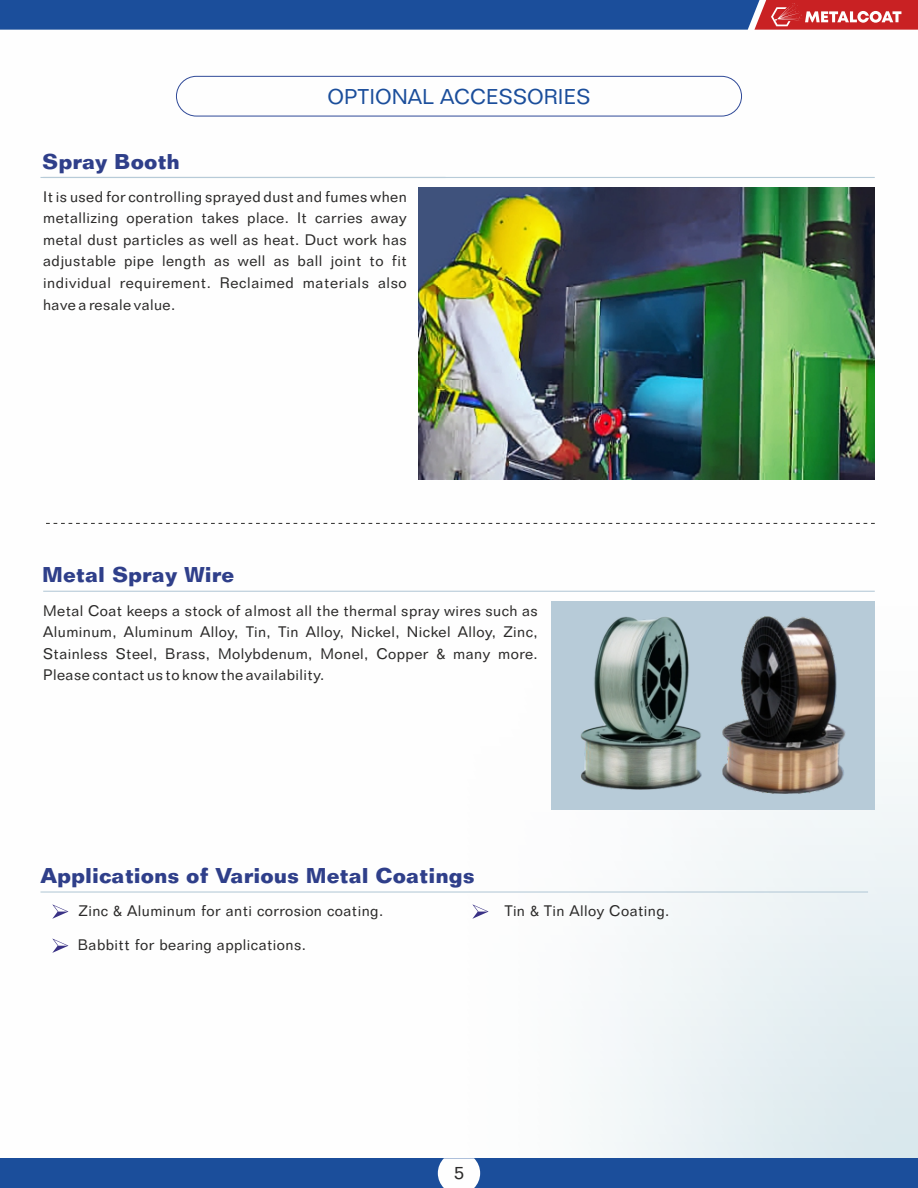
<style>
.page{position:relative;width:918px;height:1188px;background:#fff}
.page>*{position:absolute;margin:0;border:0;box-sizing:border-box;transform-origin:0 0}
.t1{font:700 21px "Folio BT";color:#2f3f8a}
.t2{font:21px "Folio BT";color:#1b4e9b}
.t3{font:18px "Folio BT";color:#2b2a29}
.t4{font:15px/21.6px "Folio BT";letter-spacing:.03em;color:#2b2a29;text-align:justify}
</style>
<div class="page">
<img style="left:43px;top:75px;width:875px;height:1083px">
<div style="left:0;top:1158px;width:918px;height:30px;background:#1b4e9b"></div>
<svg style="left:438px;top:1158px;width:42px;height:30px"></svg>
<div style="left:176px;top:76px;width:566px;height:40px;border:1px solid #304a98;border-radius:20px"></div>
<svg style="left:43px;top:523px;width:832px;height:1px"></svg>
<hr style="left:40px;top:177px;width:406px;height:1px;background:#b7cbd8">
<hr style="left:43px;top:177px;width:832px;height:1px;background:#b7cbd8">
<img style="left:418px;top:187px;width:457px;height:293px">
<hr style="left:40px;top:891px;width:828px;height:2px;background:#b7cbd8">
<svg style="left:52px;top:904px;width:17px;height:15px"></svg>
<svg style="left:52px;top:938px;width:17px;height:15px"></svg>
<svg style="left:472px;top:904px;width:17px;height:15px"></svg>
<svg style="left:0;top:0;width:918px;height:30px;background:#3d4f8e"></svg>
<div style="left:551px;top:601px;width:324px;height:209px;background:#b7cbd8"></div>
<img style="left:580px;top:617px;width:121px;height:172px">
<img style="left:723px;top:617px;width:122px;height:177px">
<hr style="left:43px;top:591px;width:832px;height:1px;background:#b7cbd8">
<h1 class="t2" style="left:328px;top:88px;width:264px">OPTIONAL ACCESSORIES</h1>
<h1 class="t1" style="left:42px;top:153px;width:139px">Spray Booth</h1>
<p class="t4" style="left:43px;top:187px;width:365px">It is used for controlling sprayed dust and fumes when metallizing operation takes place. It carries away metal dust particles as well as heat. Duct work has adjustable pipe length as well as ball joint to fit individual requirement. Reclaimed materials also have a resale value.</p>
<h1 class="t1" style="left:42px;top:566px;width:194px">Metal Spray Wire</h1>
<p class="t4" style="left:43px;top:601px;width:496px">Metal Coat keeps a stock of almost all the thermal spray wires such as Aluminum, Aluminum Alloy, Tin, Tin Alloy, Nickel, Nickel Alloy, Zinc, Stainless Steel, Brass, Molybdenum, Monel, Copper &amp; many more.<br>Please contact us to know the availability.</p>
<h1 class="t1" style="left:40px;top:867px;width:436px">Applications of Various Metal Coatings</h1>
<p class="t4" style="left:78px;top:902px;width:306px">Zinc &amp; Aluminum for anti corrosion coating.</p>
<p class="t4" style="left:78px;top:935px;width:230px">Babbitt for bearing applications.</p>
<p class="t4" style="left:505px;top:902px;width:166px">Tin &amp; Tin Alloy Coating.</p>
<p class="t3" style="left:454px;top:1166px;width:12px">5</p>
</div>
